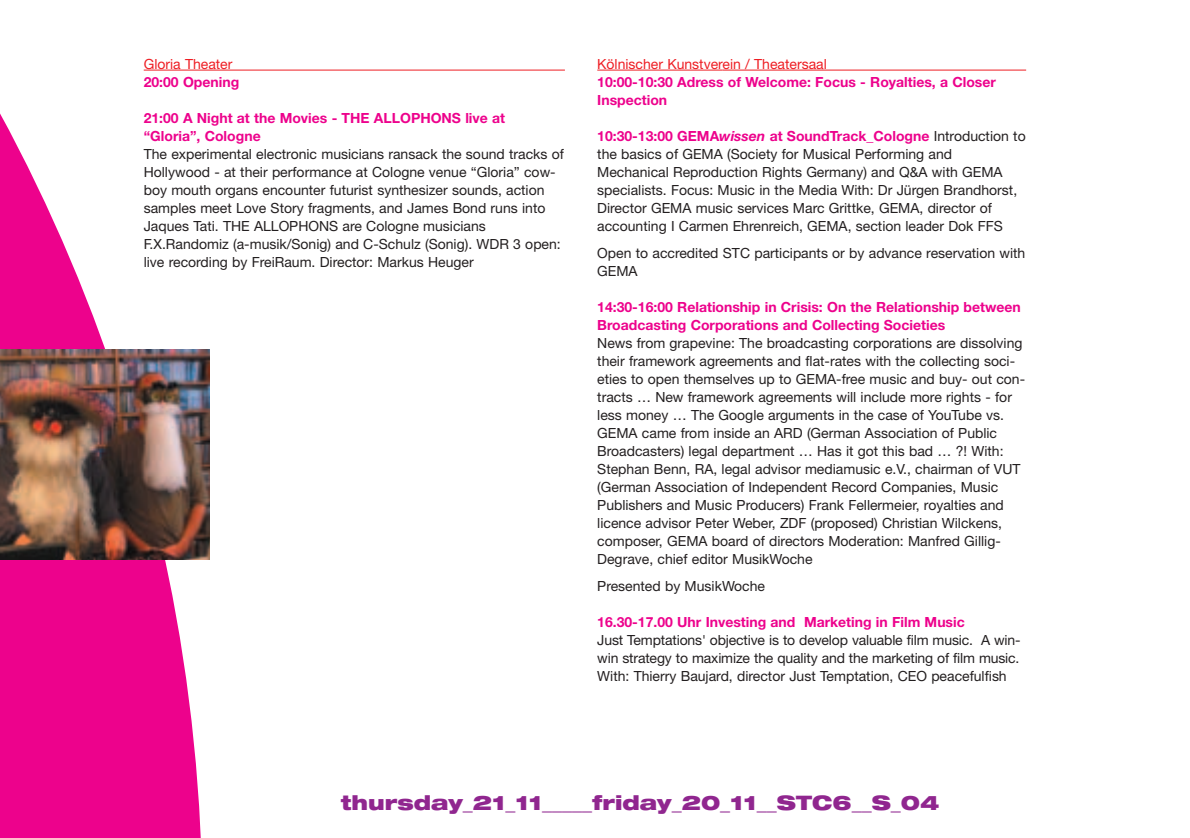
<style>
.page{position:relative;width:1190px;height:838px;background:#fff}
.page>*{position:absolute;margin:0;border:0;box-sizing:border-box;transform-origin:0 0}
.t1{font:900 expanded 20px "Helvetica Neue";color:#90268f}
.t2{font:14px/18px "Helvetica Neue";color:#231f20}
.t3{font:700 14px/18px "Helvetica Neue";color:#ed028c}
.t4{font:14px "Helvetica Neue";color:#ee1d23}
.s1{font-weight:700;color:#ed028c}
.s2{font-weight:700;font-style:italic;color:#ed028c}
</style>
<div class="page">
<svg style="left:0;top:69px;width:202px;height:769px;fill:#ed028c"></svg>
<hr style="left:597px;top:70px;width:126px;height:1px;background:#ee1d23">
<hr style="left:723px;top:70px;width:303px;height:1px;background:#ee1d23">
<hr style="left:144px;top:70px;width:421px;height:1px;background:#ee1d23">
<img style="left:0;top:350px;width:210px;height:209px">
<p class="t4" style="left:144px;top:59px;width:90px">Gloria Theater</p>
<p class="t3" style="left:144px;top:74px;width:97px">20:00 Opening</p>
<p class="t3" style="left:144px;top:110px;width:363px">21:00 A Night at the Movies - THE ALLOPHONS live at “Gloria”, Cologne</p>
<p class="t2" style="left:144px;top:146px;width:422px">The experimental electronic musicians ransack the sound tracks of Hollywood - at their performance at Cologne venue “Gloria” cow&shy;boy mouth organs encounter futurist synthesizer sounds, action samples meet Love Story fragments, and James Bond runs into Jaques Tati. THE ALLOPHONS are Cologne musicians F.X.Randomiz (a-musik/Sonig) and C-Schulz (Sonig). WDR 3 open: live recording by FreiRaum. Director: Markus Heuger</p>
<p class="t4" style="left:597px;top:59px;width:231px">Kölnischer Kunstverein / Theatersaal</p>
<p class="t3" style="left:597px;top:74px;width:400px">10:00-10:30 Adress of Welcome: Focus - Royalties, a Closer<br>Inspection</p>
<p class="t2" style="left:597px;top:128px;width:430px"><span class="s1">10:30-13:00 GEMA</span><span class="s2">wissen</span> <span class="s1">at SoundTrack_Cologne</span> Introduction to the basics of GEMA (Society for Musical Performing and Mechanical Reproduction Rights Germany) and Q&amp;A with GEMA specialists. Focus: Music in the Media With: Dr Jürgen Brandhorst, Director GEMA music services Marc Grittke, GEMA, director of accounting I Carmen Ehrenreich, GEMA, section leader Dok FFS</p>
<p class="t2" style="left:597px;top:245px;width:430px">Open to accredited STC participants or by advance reservation with<br>GEMA</p>
<p class="t3" style="left:597px;top:299px;width:425px">14:30-16:00 Relationship in Crisis: On the Relationship between<br>Broadcasting Corporations and Collecting Societies</p>
<p class="t2" style="left:597px;top:335px;width:429px">News from grapevine: The broadcasting corporations are dissolving their framework agreements and flat-rates with the collecting soci&shy;eties to open themselves up to GEMA-free music and buy- out con&shy;tracts … New framework agreements will include more rights - for less money … The Google arguments in the case of YouTube vs.<br>GEMA came from inside an ARD (German Association of Public Broadcasters) legal department … Has it got this bad … ?! With:<br>Stephan Benn, RA, legal advisor mediamusic e.V., chairman of VUT (German Association of Independent Record Companies, Music Publishers and Music Producers) Frank Fellermeier, royalties and licence advisor Peter Weber, ZDF (proposed) Christian Wilckens, composer, GEMA board of directors Moderation: Manfred Gillig-Degrave, chief editor MusikWoche</p>
<p class="t2" style="left:597px;top:578px;width:169px">Presented by MusikWoche</p>
<p class="t3" style="left:597px;top:614px;width:369px">16.30-17.00 Uhr Investing and Marketing in Film Music</p>
<p class="t2" style="left:597px;top:632px;width:425px;text-align:justify">Just Temptations' objective is to develop valuable film music. A win&shy;win strategy to maximize the quality and the marketing of film music.<br>With: Thierry Baujard, director Just Temptation, CEO peacefulfish</p>
<h1 class="t1" style="left:341px;top:796px;width:600px">thursday_21_11_____friday_20_11__STC6__S_04</h1>
</div>
